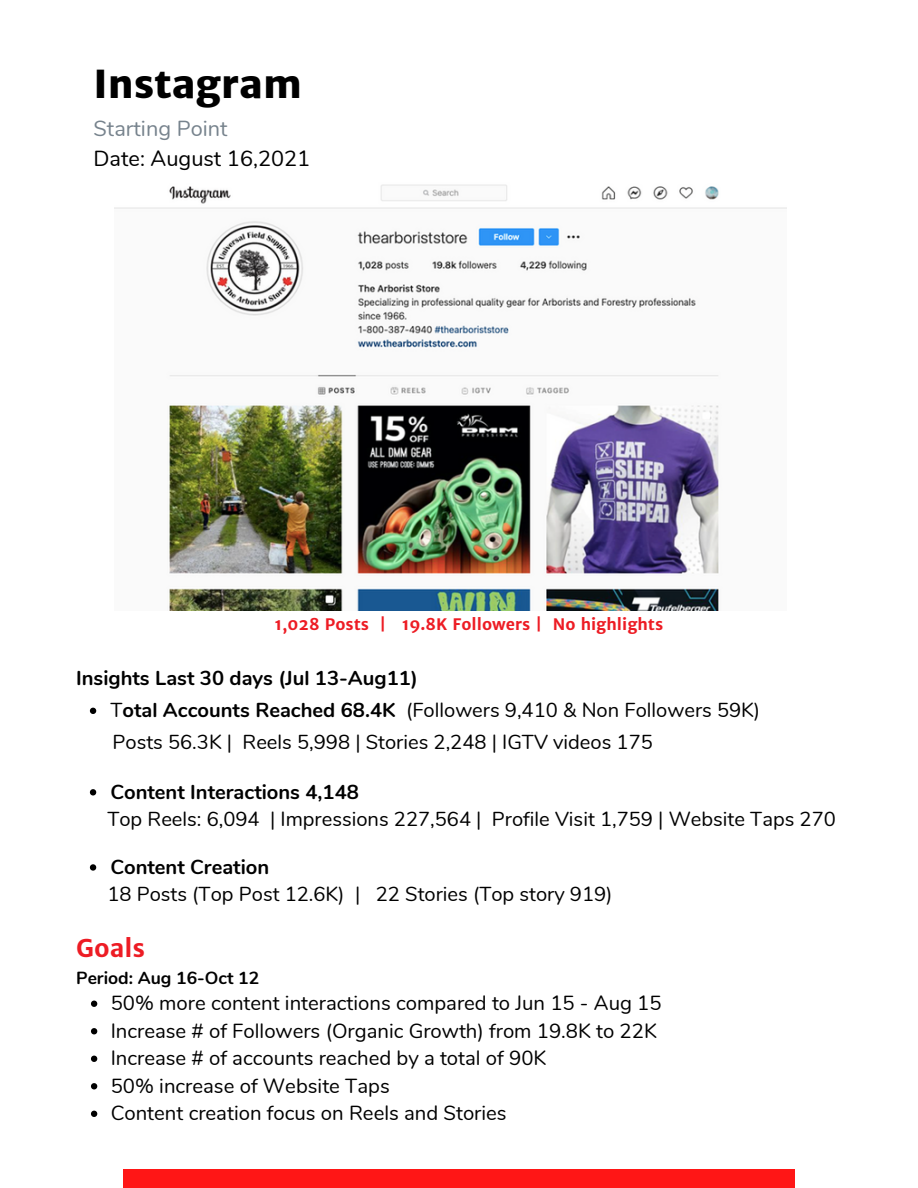
<style>
.page{position:relative;width:918px;height:1188px;background:#fff}
.page>*{position:absolute;margin:0;border:0;box-sizing:border-box;transform-origin:0 0}
.t1{font:800 38.55px "Merriweather Sans";color:#000}
.t2{font:700 24.6px "Merriweather Sans";color:#ed1c24}
.t3{font:21.75px "Nunito";color:#000}
.t4{font:21.75px "Nunito";color:#77838d}
.t5{font:20.4px/27.5px "Nunito";color:#000}
.t6{font:20.1px "Nunito";color:#000}
.t7{font:700 20.1px "Nunito";color:#000}
.t8{font:700 17.55px "Nunito";color:#000}
.t9{font:700 15.9px "Merriweather Sans";color:#ed1c24}
.s1{font-weight:700}
</style>
<div class="page">
<svg style="left:90px;top:708px;width:6px;height:6px"></svg>
<svg style="left:90px;top:789px;width:6px;height:6px"></svg>
<svg style="left:90px;top:864px;width:6px;height:7px"></svg>
<div style="left:123px;top:1170px;width:671px;height:18px;background:#ff1616"></div>
<img style="left:115px;top:184px;width:671px;height:426px">
<svg style="left:91px;top:1001px;width:6px;height:6px"></svg>
<svg style="left:91px;top:1028px;width:6px;height:6px"></svg>
<svg style="left:91px;top:1056px;width:6px;height:6px"></svg>
<svg style="left:91px;top:1083px;width:6px;height:6px"></svg>
<svg style="left:91px;top:1111px;width:6px;height:6px"></svg>
<h1 class="t1" style="left:94px;top:60px;width:210px">Instagram</h1>
<p class="t4" style="left:94px;top:114px;width:136px">Starting Point</p>
<p class="t3" style="left:94px;top:144px;width:218px">Date: August 16,2021</p>
<p class="t9" style="left:274px;top:615px;width:390px">1,028 Posts | 19.8K Followers | No highlights</p>
<p class="t7" style="left:76px;top:665px;width:343px">Insights Last 30 days (Jul 13-Aug11)</p>
<p class="t6" style="left:110px;top:697px;width:651px">T<span class="s1">otal Accounts Reached 68.4K</span> (Followers 9,410 &amp; Non Followers 59K)</p>
<p class="t6" style="left:113px;top:729px;width:542px">Posts 56.3K | Reels 5,998 | Stories 2,248 | IGTV videos 175</p>
<p class="t7" style="left:110px;top:778px;width:250px">Content Interactions 4,148</p>
<p class="t6" style="left:107px;top:806px;width:730px">Top Reels: 6,094 | Impressions 227,564 | Profile Visit 1,759 | Website Taps 270</p>
<p class="t7" style="left:110px;top:853px;width:160px">Content Creation</p>
<p class="t6" style="left:107px;top:881px;width:507px">18 Posts (Top Post 12.6K) | 22 Stories (Top story 919)</p>
<p class="t2" style="left:76px;top:933px;width:70px">Goals</p>
<p class="t8" style="left:76px;top:966px;width:185px">Period: Aug 16-Oct 12</p>
<p class="t5" style="left:111px;top:990px;width:552px">50% more content interactions compared to Jun 15 - Aug 15<br>Increase # of Followers (Organic Growth) from 19.8K to 22K Increase # of accounts reached by a total of 90K<br>50% increase of Website Taps<br>Content creation focus on Reels and Stories</p>
</div>
